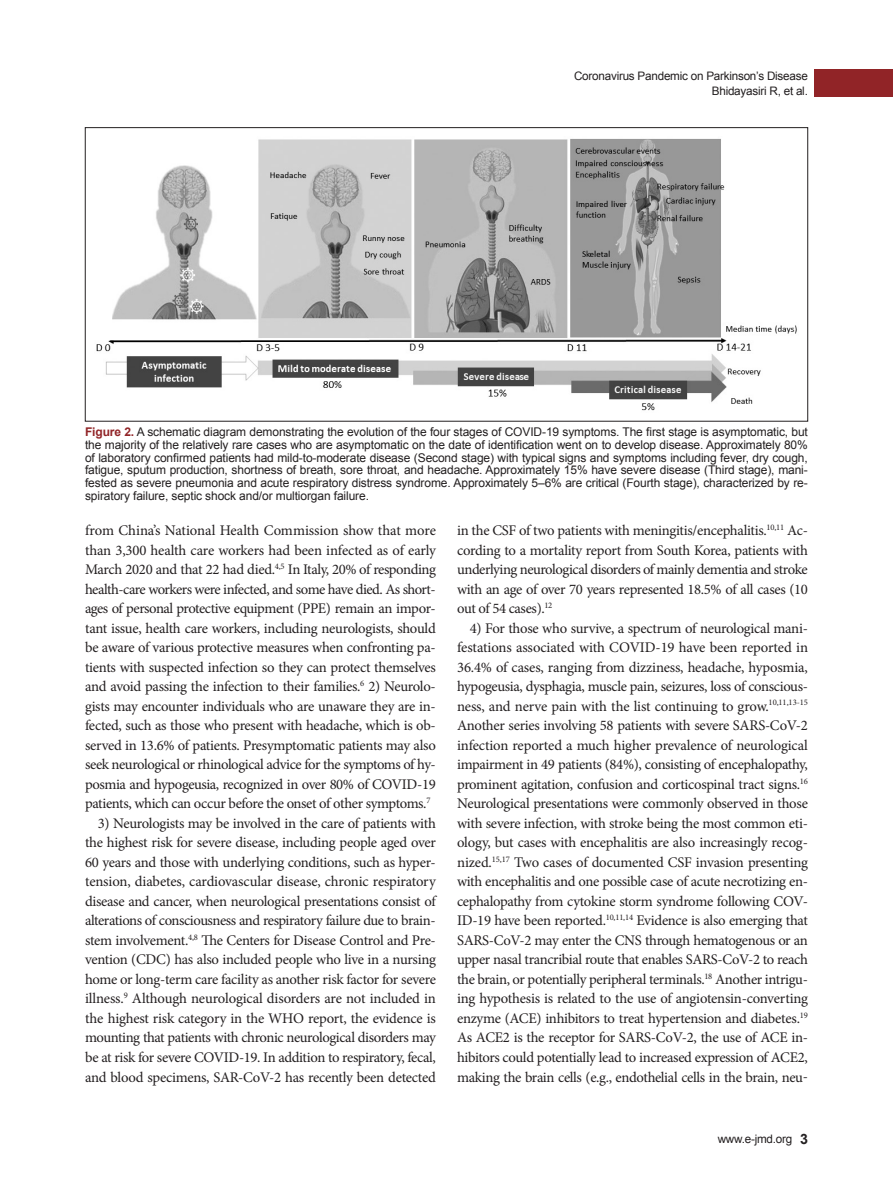
<style>
.page{position:relative;width:893px;height:1191px;background:#fff}
.page>*{position:absolute;margin:0;border:0;box-sizing:border-box;transform-origin:0 0}
.t1{font:14.7px/19.5px "Minion Pro";letter-spacing:-.025em;color:#231f20;text-align:justify}
.t2{font:12px/12.8px "Arial";letter-spacing:-.01em;color:#231f20;text-align:justify}
.t3{font:11.7px/15px "Arial";letter-spacing:-.02em;color:#231f20;text-align:right}
.s1{font-weight:700;color:#912427}
.s2{font-weight:700;font-size:14.25px}
</style>
<div class="page">
<div style="left:814px;top:69px;width:79px;height:28px;background:#912427"></div>
<img style="left:96px;top:138px;width:701px;height:273px">
<p class="t3" style="left:574px;top:68px;width:235px">Coronavirus Pandemic on Parkinson’s Disease<br>Bhidayasiri R, et al.</p>
<p class="t2" style="left:85px;top:426px;width:724px"><span class="s1">Figure 2.</span> A schematic diagram demonstrating the evolution of the four stages of COVID-19 symptoms. The first stage is asymptomatic, but the majority of the relatively rare cases who are asymptomatic on the date of identification went on to develop disease. Approximately 80% of laboratory confirmed patients had mild-to-moderate disease (Second stage) with typical signs and symptoms including fever, dry cough, fatigue, sputum production, shortness of breath, sore throat, and headache. Approximately 15% have severe disease (Third stage), mani&shy;fested as severe pneumonia and acute respiratory distress syndrome. Approximately 5–6% are critical (Fourth stage), characterized by re&shy;spiratory failure, septic shock and/or multiorgan failure.</p>
<p class="t1" style="left:85px;top:521px;width:352px">from China’s National Health Commission show that more than 3,300 health care workers had been infected as of early March 2020 and that 22 had died.<sup>4,5</sup> In Italy, 20% of responding health-care workers were infected, and some have died. As short&shy;ages of personal protective equipment (PPE) remain an impor&shy;tant issue, health care workers, including neurologists, should be aware of various protective measures when confronting pa&shy;tients with suspected infection so they can protect themselves and avoid passing the infection to their families.<sup>6</sup> 2) Neurolo&shy;gists may encounter individuals who are unaware they are in&shy;fected, such as those who present with headache, which is ob&shy;served in 13.6% of patients. Presymptomatic patients may also seek neurological or rhinological advice for the symptoms of hy&shy;posmia and hypogeusia, recognized in over 80% of COVID-19 patients, which can occur before the onset of other symptoms.<sup>7</sup></p>
<p class="t1" style="left:85px;top:813px;width:352px;text-indent:13px">3) Neurologists may be involved in the care of patients with the highest risk for severe disease, including people aged over 60 years and those with underlying conditions, such as hyper&shy;tension, diabetes, cardiovascular disease, chronic respiratory disease and cancer, when neurological presentations consist of alterations of consciousness and respiratory failure due to brain&shy;stem involvement.<sup>4,8</sup> The Centers for Disease Control and Pre&shy;vention (CDC) has also included people who live in a nursing home or long-term care facility as another risk factor for severe illness.<sup>9</sup> Although neurological disorders are not included in the highest risk category in the WHO report, the evidence is mounting that patients with chronic neurological disorders may be at risk for severe COVID-19. In addition to respiratory, fecal, and blood specimens, SAR-CoV-2 has recently been detected</p>
<p class="t1" style="left:457px;top:521px;width:352px">in the CSF of two patients with meningitis/encephalitis.<sup>10,11</sup> Ac&shy;cording to a mortality report from South Korea, patients with underlying neurological disorders of mainly dementia and stroke with an age of over 70 years represented 18.5% of all cases (10 out of 54 cases).<sup>12</sup></p>
<p class="t1" style="left:457px;top:618px;width:352px;text-indent:13px">4) For those who survive, a spectrum of neurological mani&shy;festations associated with COVID-19 have been reported in 36.4% of cases, ranging from dizziness, headache, hyposmia, hypogeusia, dysphagia, muscle pain, seizures, loss of conscious&shy;ness, and nerve pain with the list continuing to grow.<sup>10,11,13-15<br></sup>Another series involving 58 patients with severe SARS-CoV-2 infection reported a much higher prevalence of neurological impairment in 49 patients (84%), consisting of encephalopathy, prominent agitation, confusion and corticospinal tract signs.<sup>16<br></sup>Neurological presentations were commonly observed in those with severe infection, with stroke being the most common eti&shy;ology, but cases with encephalitis are also increasingly recog&shy;nized.<sup>15,17</sup> Two cases of documented CSF invasion presenting with encephalitis and one possible case of acute necrotizing en&shy;cephalopathy from cytokine storm syndrome following COV-ID-19 have been reported.<sup>10,11,14</sup> Evidence is also emerging that SARS-CoV-2 may enter the CNS through hematogenous or an upper nasal trancribial route that enables SARS-CoV-2 to reach the brain, or potentially peripheral terminals.<sup>18</sup> Another intrigu&shy;ing hypothesis is related to the use of angiotensin-converting enzyme (ACE) inhibitors to treat hypertension and diabetes.<sup>19<br></sup>As ACE2 is the receptor for SARS-CoV-2, the use of ACE in&shy;hibitors could potentially lead to increased expression of ACE2, making the brain cells (e.g., endothelial cells in the brain, neu-</p>
<p class="t3" style="left:718px;top:1131px;width:92px">www.e-jmd.org <span class="s2">3</span></p>
</div>
